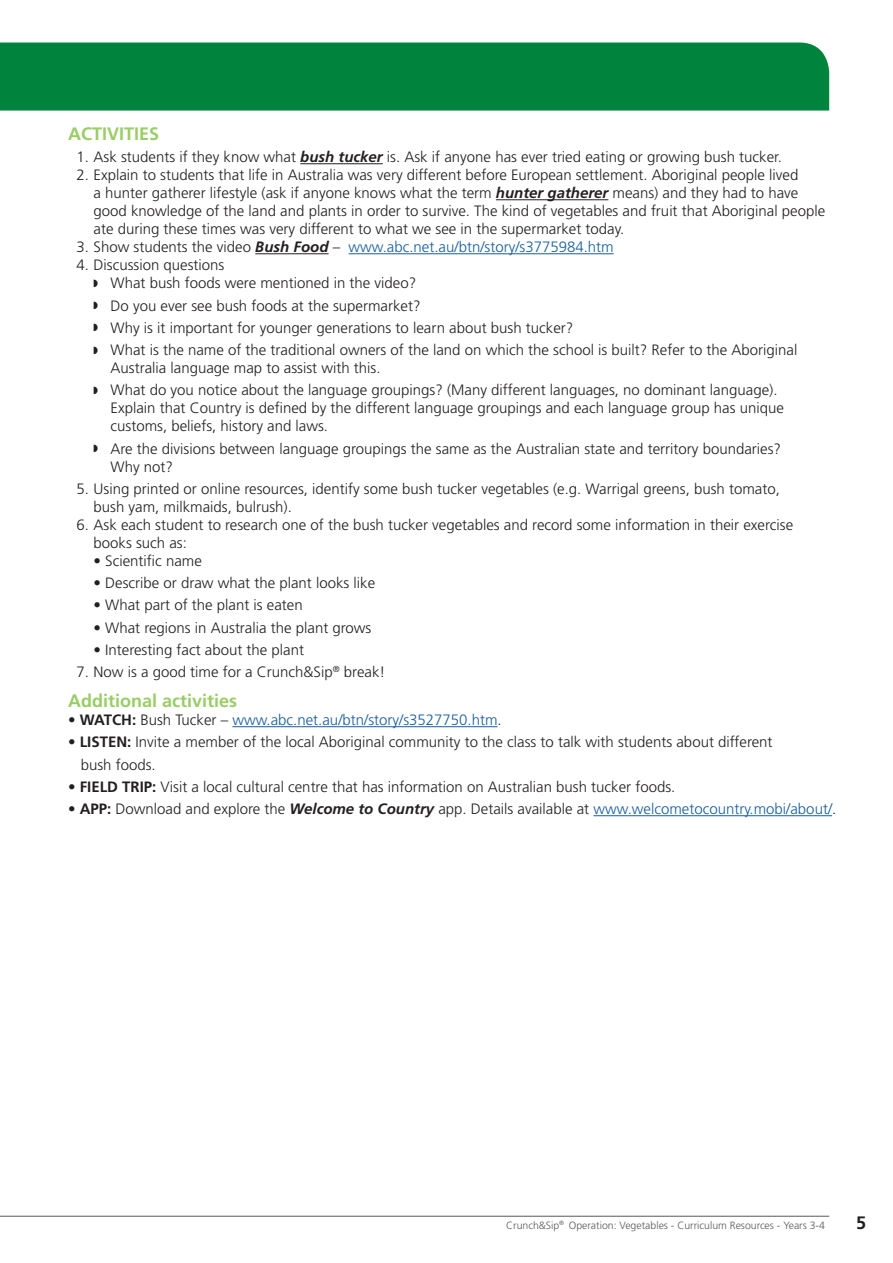
<style>
.page{position:relative;width:893px;height:1263px;background:#fff}
.page>*{position:absolute;margin:0;border:0;box-sizing:border-box;transform-origin:0 0}
.t1{font:700 18px "Frutiger LT Std";color:#99cd65}
.t2{font:700 18px "Frutiger LT Std";color:#231f20}
.t3{font:300 15px/18px "Frutiger LT Std";color:#231f20}
.t4{font:300 15px "Frutiger LT Std";color:#175d9e}
.t5{font:300 10.5px "Frutiger LT Std";color:#57585a}
.s1{font-weight:700;font-style:italic}
.s2{color:#231f20}
.s3{font-weight:700;font-style:italic;color:#231f20}
.s4{font-weight:700;color:#231f20}
.s5{font-weight:700}
.s6{color:#175d9e}
</style>
<div class="page">
<div style="left:0;top:43px;width:829px;height:68px;background:#00843d"></div>
<hr style="left:300px;top:163px;width:83px;height:1px;background:#231f20">
<hr style="left:496px;top:199px;width:112px;height:1px;background:#231f20">
<hr style="left:255px;top:253px;width:74px;height:1px;background:#231f20">
<hr style="left:349px;top:253px;width:265px;height:1px;background:#175d9e">
<hr style="left:232px;top:726px;width:266px;height:1px;background:#175d9e">
<hr style="left:593px;top:815px;width:239px;height:1px;background:#175d9e">
<hr style="left:0;top:1216px;width:829px;height:1px;background:#57585a">
<p class="t1" style="left:68px;top:123px;width:93px">ACTIVITIES</p>
<p class="t3" style="left:77px;top:148px;width:707px">1. Ask students if they know what <span class="s1">bush tucker</span> is. Ask if anyone has ever tried eating or growing bush tucker.</p>
<p class="t3" style="left:94px;top:166px;width:733px;text-indent:-17px">2. Explain to students that life in Australia was very different before European settlement. Aboriginal people lived<br>a hunter gatherer lifestyle (ask if anyone knows what the term <span class="s1">hunter gatherer</span> means) and they had to have good knowledge of the land and plants in order to survive. The kind of vegetables and fruit that Aboriginal people ate during these times was very different to what we see in the supermarket today.</p>
<p class="t4" style="left:77px;top:239px;width:539px"><span class="s2">3. Show students the video</span> <span class="s3">Bush Food</span> <span class="s2">–</span> www.abc.net.au/btn/story/s3775984.htm</p>
<p class="t3" style="left:77px;top:256px;width:149px">4. Discussion questions</p>
<p class="t3" style="left:111px;top:274px;width:307px">What bush foods were mentioned in the video?</p>
<p class="t3" style="left:111px;top:297px;width:312px">Do you ever see bush foods at the supermarket?</p>
<p class="t3" style="left:111px;top:319px;width:464px">Why is it important for younger generations to learn about bush tucker?</p>
<p class="t3" style="left:111px;top:341px;width:688px">What is the name of the traditional owners of the land on which the school is built? Refer to the Aboriginal</p>
<p class="t3" style="left:111px;top:359px;width:272px">Australia language map to assist with this.</p>
<p class="t3" style="left:111px;top:381px;width:675px">What do you notice about the language groupings? (Many different languages, no dominant language).<br>Explain that Country is defined by the different language groupings and each language group has unique customs, beliefs, history and laws.</p>
<p class="t3" style="left:111px;top:440px;width:672px">Are the divisions between language groupings the same as the Australian state and territory boundaries?<br>Why not?</p>
<p class="t3" style="left:94px;top:480px;width:688px;text-indent:-17px">5. Using printed or online resources, identify some bush tucker vegetables (e.g. Warrigal greens, bush tomato, bush yam, milkmaids, bulrush).</p>
<p class="t3" style="left:94px;top:516px;width:701px;text-indent:-17px">6. Ask each student to research one of the bush tucker vegetables and record some information in their exercise books such as:</p>
<p class="t3" style="left:94px;top:552px;width:110px">• Scientific name</p>
<p class="t3" style="left:94px;top:574px;width:283px">• Describe or draw what the plant looks like</p>
<p class="t3" style="left:94px;top:596px;width:211px">• What part of the plant is eaten</p>
<p class="t3" style="left:94px;top:619px;width:279px">• What regions in Australia the plant grows</p>
<p class="t3" style="left:94px;top:641px;width:212px">• Interesting fact about the plant</p>
<p class="t3" style="left:77px;top:663px;width:310px">7. Now is a good time for a Crunch&amp;Sip<sup>®</sup> break!</p>
<p class="t1" style="left:68px;top:690px;width:171px">Additional activities</p>
<p class="t4" style="left:68px;top:711px;width:435px"><span class="s2">•</span> <span class="s4">WATCH:</span> <span class="s2">Bush Tucker –</span> www.abc.net.au/btn/story/s3527750.htm<span class="s2">.</span></p>
<p class="t3" style="left:68px;top:733px;width:706px">• <span class="s5">LISTEN:</span> Invite a member of the local Aboriginal community to the class to talk with students about different</p>
<p class="t3" style="left:81px;top:756px;width:77px">bush foods.</p>
<p class="t3" style="left:68px;top:778px;width:609px">• <span class="s5">FIELD TRIP:</span> Visit a local cultural centre that has information on Australian bush tucker foods.</p>
<p class="t3" style="left:68px;top:800px;width:770px">• <span class="s5">APP:</span> Download and explore the <span class="s1">Welcome to Country</span> app. Details available at <span class="s6">www.welcometocountry.mobi/about/</span>.</p>
<p class="t5" style="left:506px;top:1219px;width:320px">Crunch&amp;Sip<sup>®</sup> Operation: Vegetables - Curriculum Resources - Years 3-4</p>
<p class="t2" style="left:856px;top:1212px;width:12px">5</p>
</div>
